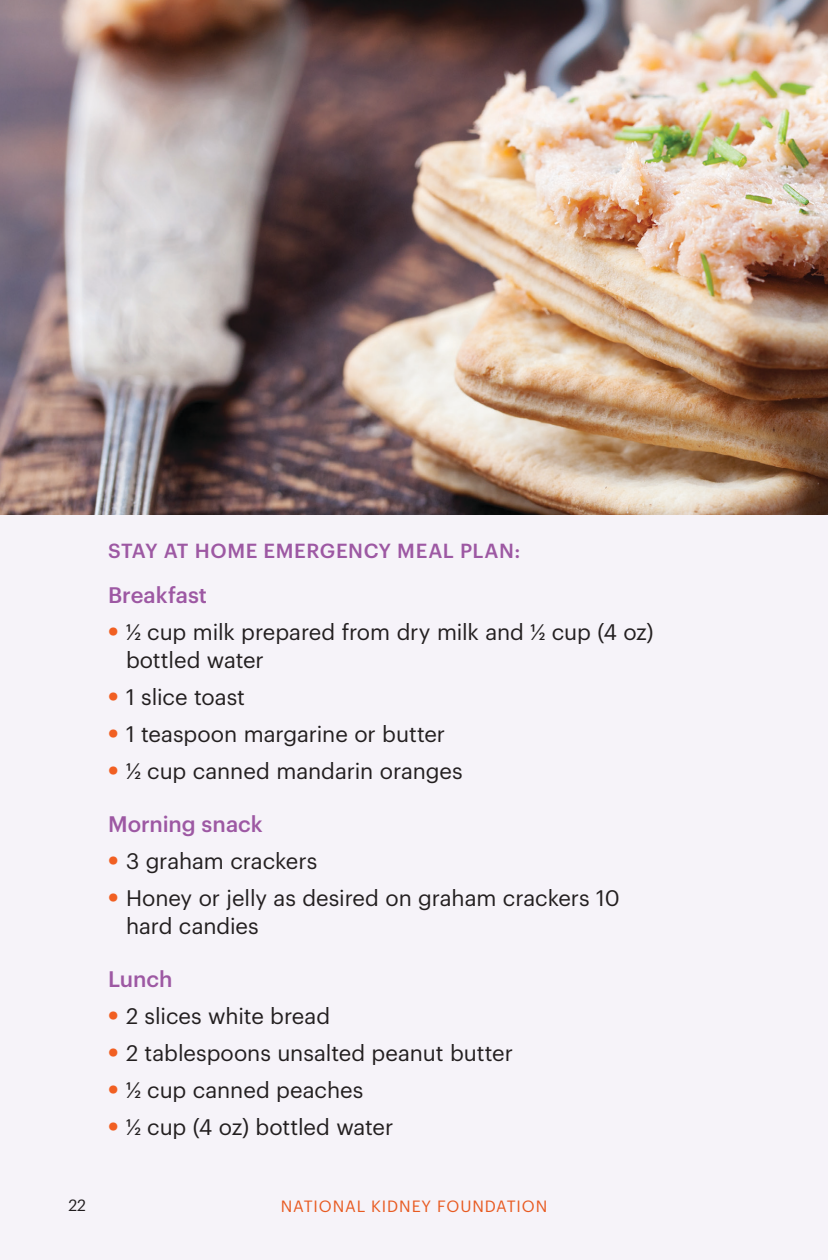
<style>
.page{position:relative;width:828px;height:1260px;background:#f6f3f9}
.page>*{position:absolute;margin:0;border:0;box-sizing:border-box;transform-origin:0 0}
.t1{font:22px/28px "Graphik";letter-spacing:-.005em;color:#231f20}
.t2{font:500 22px "Graphik";color:#9d58a3}
.t3{font:500 20px "Graphik";letter-spacing:.025em;color:#9d58a3}
.t4{font:16px "Graphik";letter-spacing:.055em;color:#f15f22}
.t5{font:16px "Graphik";color:#231f20}
.s1{font-weight:700;font-size:28px;color:#f15f22}
</style>
<div class="page">
<img style="left:0;top:0;width:828px;height:515px">
<p class="t3" style="left:108px;top:536px;width:414px">STAY AT HOME EMERGENCY MEAL PLAN:</p>
<p class="t2" style="left:108px;top:578px;width:101px">Breakfast</p>
<p class="t1" style="left:126px;top:616px;width:529px;text-indent:-18px"><span class="s1">•</span> ½ cup milk prepared from dry milk and ½ cup (4 oz) bottled water</p>
<p class="t1" style="left:108px;top:681px;width:139px"><span class="s1">•</span> 1 slice toast</p>
<p class="t1" style="left:108px;top:718px;width:339px"><span class="s1">•</span> 1 teaspoon margarine or butter</p>
<p class="t1" style="left:108px;top:755px;width:356px"><span class="s1">•</span> ½ cup canned mandarin oranges</p>
<p class="t2" style="left:108px;top:807px;width:156px">Morning snack</p>
<p class="t1" style="left:108px;top:845px;width:211px"><span class="s1">•</span> 3 graham crackers</p>
<p class="t1" style="left:126px;top:882px;width:495px;text-indent:-18px"><span class="s1">•</span> Honey or jelly as desired on graham crackers 10 hard candies</p>
<p class="t2" style="left:108px;top:963px;width:66px">Lunch</p>
<p class="t1" style="left:108px;top:1001px;width:224px"><span class="s1">•</span> 2 slices white bread</p>
<p class="t1" style="left:108px;top:1038px;width:407px"><span class="s1">•</span> 2 tablespoons unsalted peanut butter</p>
<p class="t1" style="left:108px;top:1075px;width:257px"><span class="s1">•</span> ½ cup canned peaches</p>
<p class="t1" style="left:108px;top:1112px;width:287px"><span class="s1">•</span> ½ cup (4 oz) bottled water</p>
<p class="t5" style="left:68px;top:1193px;width:19px">22</p>
<p class="t4" style="left:281px;top:1194px;width:268px">NATIONAL KIDNEY FOUNDATION</p>
</div>
